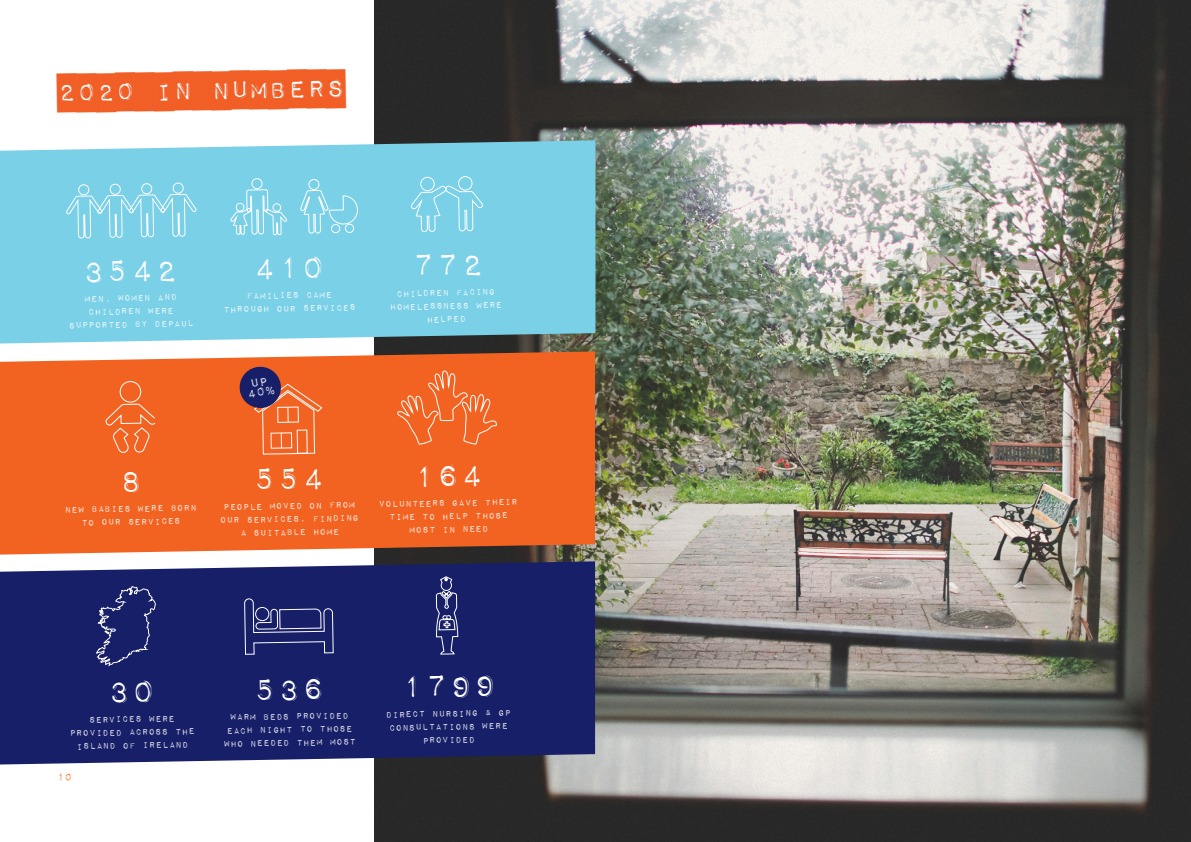
<style>
.page{position:relative;width:1191px;height:842px;background:#fff}
.page>*{position:absolute;margin:0;border:0;box-sizing:border-box;transform-origin:0 0}
.t1{font:40px "Impact Label Reversed";color:#fff}
.t2{font:32px "Impact Label";color:#f15f27}
.t3{font:13px "Impact Label Reversed";color:#f26322}
.t4{font:11px/13.2px "Impact Label Reversed";color:#fff;text-align:center}
</style>
<div class="page">
<img style="left:374px;top:0;width:817px;height:842px">
<div style="left:0;top:561px;width:595px;height:203px;background:#171f68"></div>
<svg style="left:0;top:351px;width:595px;height:204px;fill:#f26322"></svg>
<div style="left:120px;top:381px;width:21px;height:22px;border:1px solid #fff;border-radius:50%"></div>
<svg style="left:104px;top:403px;width:52px;height:50px"></svg>
<svg style="left:397px;top:370px;width:101px;height:76px"></svg>
<svg style="left:435px;top:576px;width:24px;height:146px"></svg>
<svg style="left:96px;top:586px;width:61px;height:80px"></svg>
<div style="left:0;top:140px;width:595px;height:203px;background:#79d0e7"></div>
<div style="left:78px;top:184px;width:11px;height:11px;border:1px solid #fff;border-radius:50%"></div>
<div style="left:110px;top:184px;width:11px;height:11px;border:1px solid #fff;border-radius:50%"></div>
<div style="left:141px;top:183px;width:11px;height:11px;border:1px solid #fff;border-radius:50%"></div>
<svg style="left:65px;top:193px;width:132px;height:150px"></svg>
<div style="left:173px;top:183px;width:11px;height:11px;border:1px solid #fff;border-radius:50%"></div>
<svg style="left:124px;top:472px;width:15px;height:21px"></svg>
<svg style="left:244px;top:468px;width:90px;height:187px"></svg>
<svg style="left:420px;top:465px;width:60px;height:22px"></svg>
<svg style="left:112px;top:681px;width:40px;height:22px"></svg>
<svg style="left:257px;top:678px;width:64px;height:22px"></svg>
<svg style="left:230px;top:140px;width:128px;height:203px"></svg>
<svg style="left:410px;top:176px;width:75px;height:169px"></svg>
<svg style="left:239px;top:366px;width:84px;height:89px"></svg>
<h2 class="t2" style="left:57px;top:74px;width:289px;rotate:-1deg">2020 in numbers</h2>
<h1 class="t1" style="left:82px;top:253px;width:99px;rotate:-1deg">3542</h1>
<p class="t4" style="left:68px;top:293px;width:127px;rotate:-1deg">men, women and children were supported by Depaul</p>
<p class="t4" style="left:223px;top:290px;width:134px;rotate:-1deg">families came through our services</p>
<p class="t4" style="left:389px;top:287px;width:114px;rotate:-1deg">children facing homelessness were helped</p>
<p class="t4" style="left:65px;top:503px;width:134px;rotate:-1deg">new babies were born to our services</p>
<p class="t4" style="left:220px;top:501px;width:140px;rotate:-1deg">people moved on from our services, finding a suitable home</p>
<p class="t4" style="left:379px;top:498px;width:141px;rotate:-1deg">volunteers gave their time to help those most in need</p>
<h1 class="t1" style="left:399px;top:668px;width:98px;rotate:-1deg">1799</h1>
<p class="t4" style="left:69px;top:714px;width:127px;rotate:-1deg">services were provided across the island of Ireland</p>
<p class="t4" style="left:223px;top:711px;width:134px;rotate:-1deg">warm beds provided each night to those who needed them most</p>
<p class="t4" style="left:386px;top:708px;width:127px;rotate:-1deg">direct nursing &amp; GP consultations were provided</p>
<p class="t3" style="left:57px;top:771px;width:17px">10</p>
</div>
